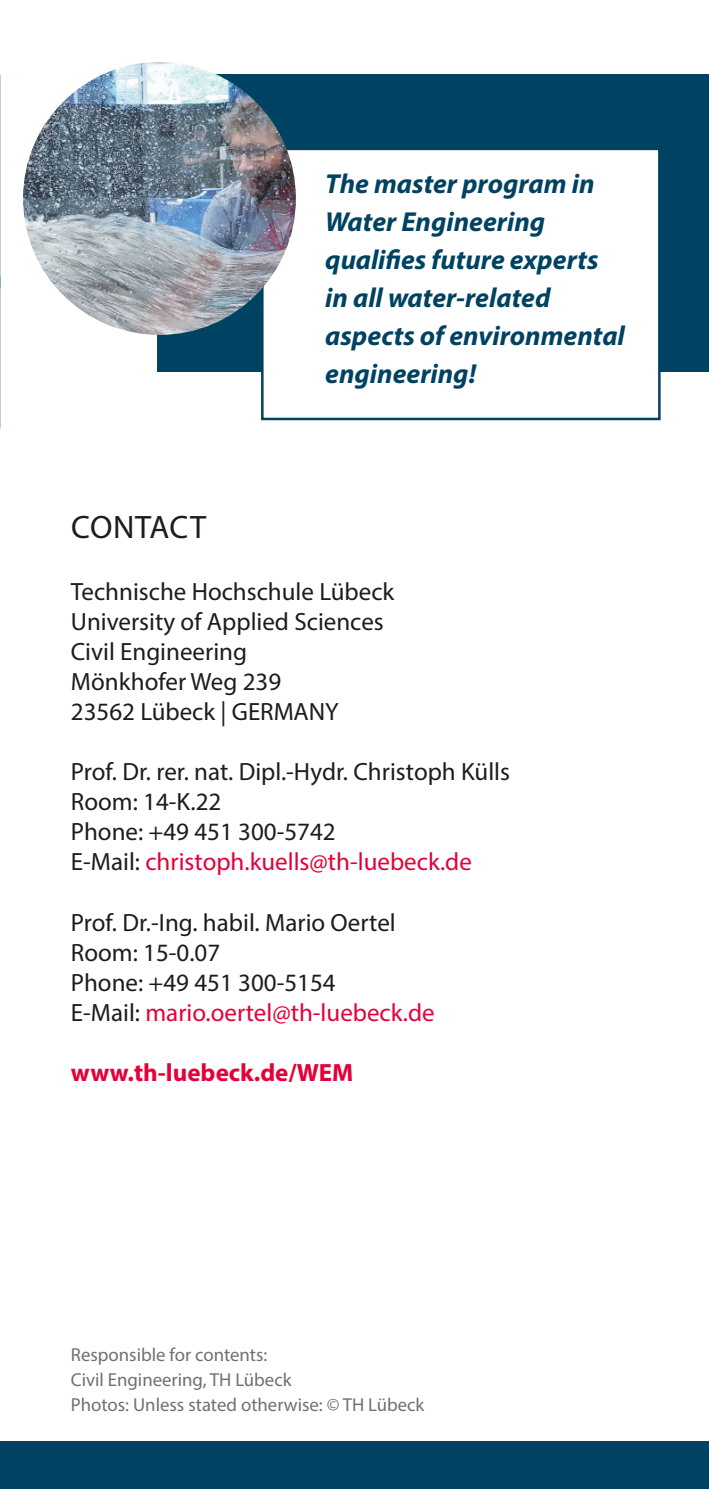
<style>
.page{position:relative;width:709px;height:1489px;background:#fff}
.page>*{position:absolute;margin:0;border:0;box-sizing:border-box;transform-origin:0 0}
.t1{font:32.5px "Myriad Pro";letter-spacing:.015em;color:#1d1d1b}
.t2{font:italic 700 27.5px/38px "Myriad Pro";color:#004262}
.Fließtext{font:25px/30px "Myriad Pro";color:#1d1d1b}
.Fließtext-2{font:700 25px "Myriad Pro";color:#e4013a}
.Bold{font:25px "Myriad Pro";color:#1d1d1b}
.t3{font:18.75px/25px "Myriad Pro";color:#70706f}
.s1{color:#e4013a}
</style>
<div class="page">
<div style="left:157px;top:74px;width:552px;height:298px;background:#004262"></div>
<div style="left:0;top:1440px;width:709px;height:48px;background:#004262"></div>
<div style="left:261px;top:148px;width:399px;height:272px;background:#fff;border:2px solid #004262"></div>
<img style="left:23px;top:62px;width:273px;height:273px;border-radius:136px">
<h1 class="t1" style="left:71px;top:507px;width:136px">CONTACT</h1>
<p class="t2" style="left:325px;top:164px;width:301px">The master program in<br>Water Engineering qualifies future experts in all water-related aspects of environmental engineering!</p>
<p class="Fließtext" style="left:71px;top:576px;width:325px">Technische Hochschule Lübeck<br>University of Applied Sciences</p>
<p class="Bold" style="left:71px;top:636px;width:178px">Civil Engineering</p>
<p class="Fließtext" style="left:71px;top:666px;width:269px">Mönkhofer Weg 239<br>23562 Lübeck | GERMANY</p>
<p class="Fließtext" style="left:71px;top:756px;width:440px">Prof. Dr. rer. nat. Dipl.-Hydr. Christoph Külls<br>Room: 14-K.22<br>Phone: +49 451 300-5742<br>E-Mail: <span class="s1">christoph.kuells@th-luebeck.de</span></p>
<p class="Fließtext" style="left:71px;top:906px;width:365px">Prof. Dr.-Ing. habil. Mario Oertel<br>Room: 15-0.07<br>Phone: +49 451 300-5154<br>E-Mail: <span class="s1">mario.oertel@th-luebeck.de</span></p>
<p class="Fließtext-2" style="left:71px;top:1055px;width:284px">www.th-luebeck.de/WEM</p>
<p class="t3" style="left:71px;top:1341px;width:355px">Responsible for contents:<br>Civil Engineering, TH Lübeck<br>Photos: Unless stated otherwise: © TH Lübeck</p>
</div>
